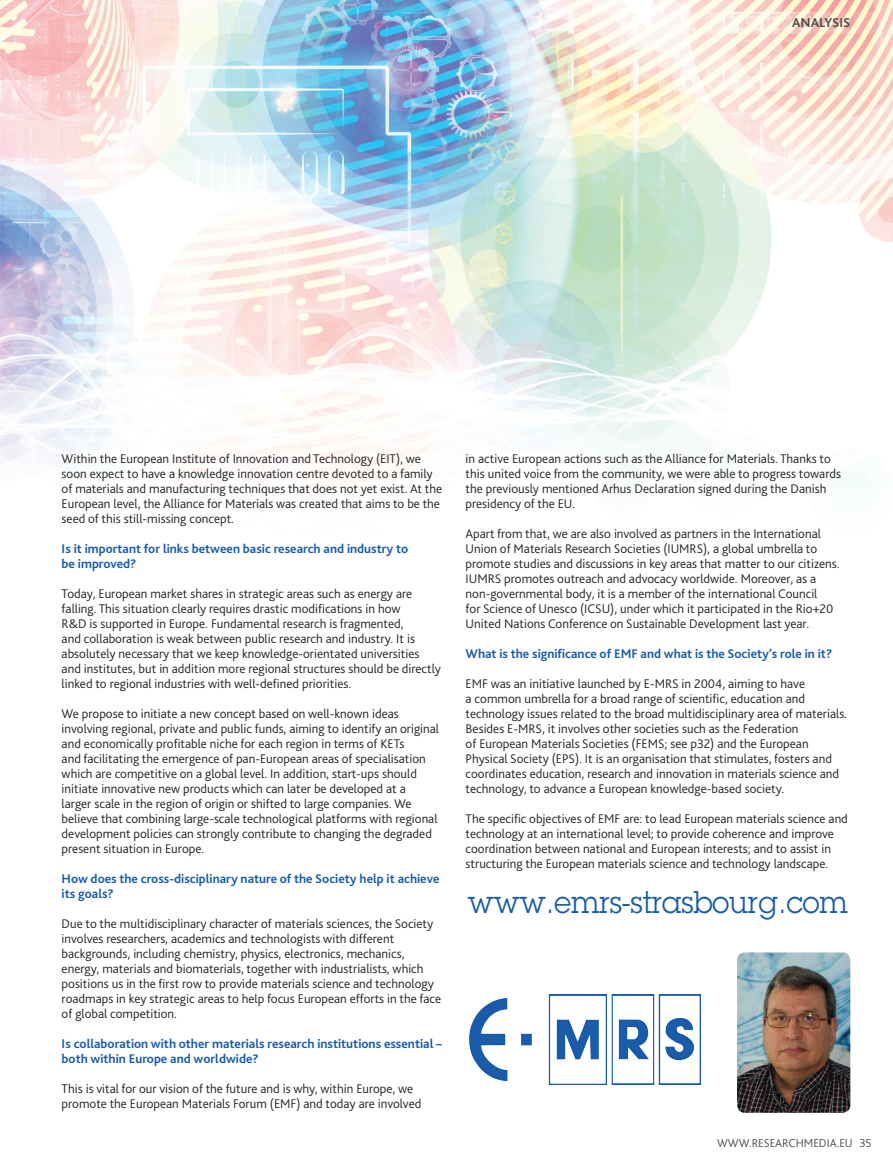
<style>
.page{position:relative;width:893px;height:1166px;background:#fff}
.page>*{position:absolute;margin:0;border:0;box-sizing:border-box;transform-origin:0 0}
.Website{font:30.75px "Lubalin Graph Std";color:#185baa;scale:.94 1}
.Body_Article{font:700 13.5px "Bliss 2";color:#4b4c4d}
.Body_Copy_Interview{font:300 13.2px/15px "Bliss 2";color:#231f20}
.Body_Copy_Questions{font:700 13.2px/15px "Bliss 2";color:#185baa}
.Body_Article-2{font:300 12px "Bliss 2";color:#4b4c4d}
</style>
<div class="page">
<img style="left:6px;top:0;width:887px;height:1113px">
<svg style="left:0;top:0;width:6px;height:461px;background:#d8cfdf"></svg>
<img style="left:737px;top:952px;width:113px;height:160px">
<img style="left:468px;top:994px;width:232px;height:89px">
<p class="Body_Article" style="left:792px;top:14px;width:60px">ANALYSIS</p>
<p class="Body_Copy_Interview" style="left:62px;top:450px;width:382px">Within the European Institute of Innovation and Technology (EIT), we soon expect to have a knowledge innovation centre devoted to a family of materials and manufacturing techniques that does not yet exist. At the European level, the Alliance for Materials was created that aims to be the seed of this still-missing concept.</p>
<p class="Body_Copy_Questions" style="left:62px;top:540px;width:348px">Is it important for links between basic research and industry to be improved?</p>
<p class="Body_Copy_Interview" style="left:62px;top:585px;width:381px">Today, European market shares in strategic areas such as energy are falling. This situation clearly requires drastic modifications in how<br>R&amp;D is supported in Europe. Fundamental research is fragmented,<br>and collaboration is weak between public research and industry. It is absolutely necessary that we keep knowledge-orientated universities and institutes, but in addition more regional structures should be directly linked to regional industries with well-defined priorities.</p>
<p class="Body_Copy_Interview" style="left:62px;top:705px;width:379px">We propose to initiate a new concept based on well-known ideas involving regional, private and public funds, aiming to identify an original and economically profitable niche for each region in terms of KETs<br>and facilitating the emergence of pan-European areas of specialisation which are competitive on a global level. In addition, start-ups should initiate innovative new products which can later be developed at a<br>larger scale in the region of origin or shifted to large companies. We believe that combining large-scale technological platforms with regional development policies can strongly contribute to changing the degraded present situation in Europe.</p>
<p class="Body_Copy_Questions" style="left:62px;top:870px;width:379px">How does the cross-disciplinary nature of the Society help it achieve its goals?</p>
<p class="Body_Copy_Interview" style="left:62px;top:915px;width:381px">Due to the multidisciplinary character of materials sciences, the Society involves researchers, academics and technologists with different backgrounds, including chemistry, physics, electronics, mechanics, energy, materials and biomaterials, together with industrialists, which positions us in the first row to provide materials science and technology roadmaps in key strategic areas to help focus European efforts in the face of global competition.</p>
<p class="Body_Copy_Questions" style="left:62px;top:1035px;width:382px">Is collaboration with other materials research institutions essential – both within Europe and worldwide?</p>
<p class="Body_Copy_Interview" style="left:62px;top:1080px;width:361px">This is vital for our vision of the future and is why, within Europe, we promote the European Materials Forum (EMF) and today are involved</p>
<p class="Body_Copy_Interview" style="left:466px;top:450px;width:377px">in active European actions such as the Alliance for Materials. Thanks to this united voice from the community, we were able to progress towards the previously mentioned Arhus Declaration signed during the Danish presidency of the EU.</p>
<p class="Body_Copy_Interview" style="left:466px;top:525px;width:375px">Apart from that, we are also involved as partners in the International Union of Materials Research Societies (IUMRS), a global umbrella to promote studies and discussions in key areas that matter to our citizens.<br>IUMRS promotes outreach and advocacy worldwide. Moreover, as a non-governmental body, it is a member of the international Council<br>for Science of Unesco (ICSU), under which it participated in the Rio+20<br>United Nations Conference on Sustainable Development last year.</p>
<p class="Body_Copy_Questions" style="left:466px;top:645px;width:368px">What is the significance of EMF and what is the Society’s role in it?</p>
<p class="Body_Copy_Interview" style="left:466px;top:675px;width:383px">EMF was an initiative launched by E-MRS in 2004, aiming to have<br>a common umbrella for a broad range of scientific, education and technology issues related to the broad multidisciplinary area of materials.<br>Besides E-MRS, it involves other societies such as the Federation<br>of European Materials Societies (FEMS; see p32) and the European Physical Society (EPS). It is an organisation that stimulates, fosters and coordinates education, research and innovation in materials science and technology, to advance a European knowledge-based society.</p>
<p class="Body_Copy_Interview" style="left:466px;top:810px;width:384px">The specific objectives of EMF are: to lead European materials science and technology at an international level; to provide coherence and improve coordination between national and European interests; and to assist in structuring the European materials science and technology landscape.</p>
<p class="Website" style="left:468px;top:882px;width:406px">www.emrs-strasbourg.com</p>
<p class="Body_Article-2" style="left:717px;top:1135px;width:156px">WWW.RESEARCHMEDIA.EU 35</p>
</div>
